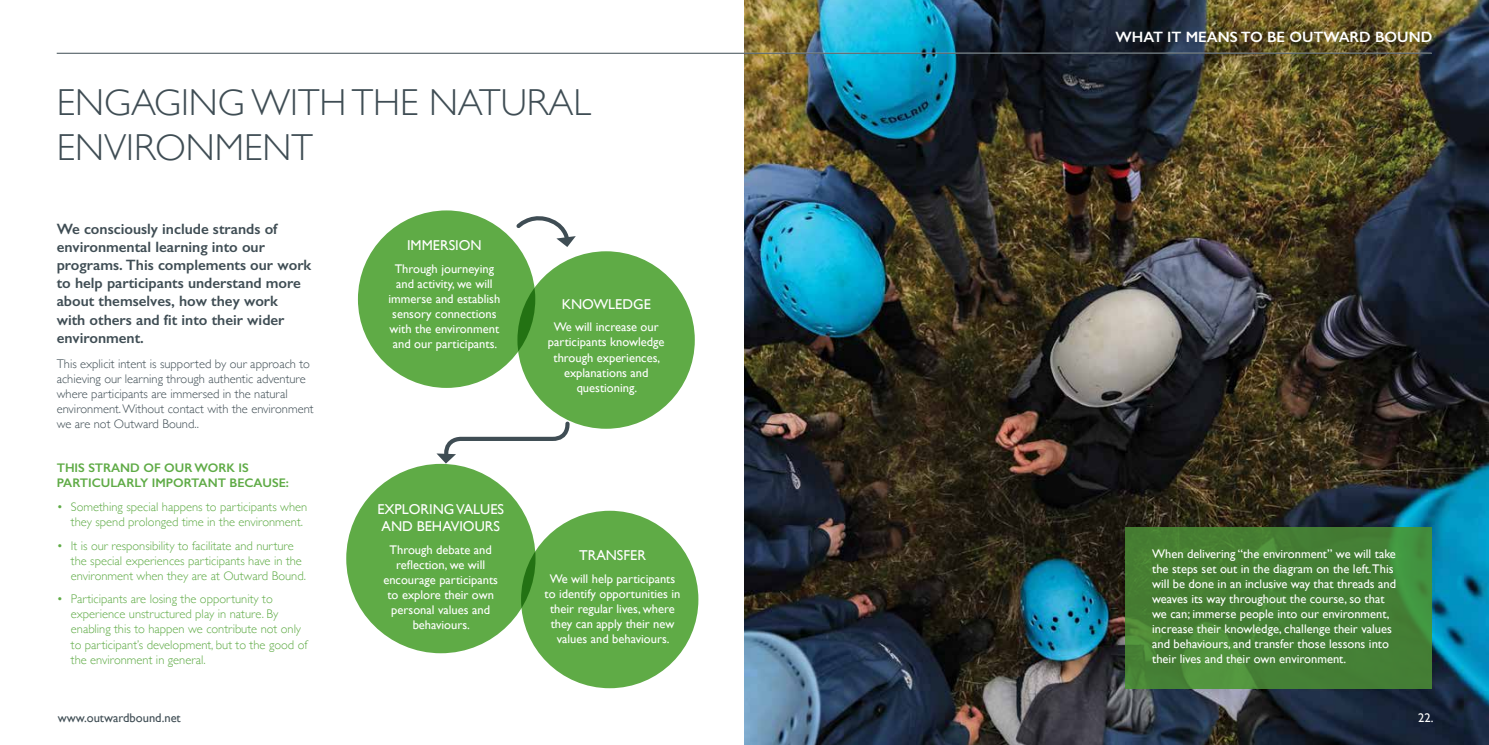
<style>
.page{position:relative;width:1489px;height:745px;background:#fff}
.page>*{position:absolute;margin:0;border:0;box-sizing:border-box;transform-origin:0 0}
.t1{font:300 37.5px/45px "Gill Sans";color:#3f4d54}
.t2{font:600 15px/18px "Gill Sans";color:#3f4d54}
.t3{font:600 15px "Gill Sans";color:#fff}
.t4{font:14.25px/17.1px "Gill Sans";color:#fff}
.t5{font:12.5px/15px "Gill Sans";color:#fff;text-align:center}
.t6{font:300 12.5px/15px "Gill Sans";color:#5fab46}
.t7{font:300 12.5px/15px "Gill Sans";color:#3f4d54}
.t8{font:600 12.5px/15px "Gill Sans";color:#5fab46}
.t9{font:12.5px "Gill Sans";color:#3f4d54}
</style>
<div class="page">
<img style="left:744px;top:0;width:744px;height:744px">
<svg style="left:1125px;top:527px;width:306px;height:160px;background:#468135"></svg>
<div style="left:358px;top:210px;width:177px;height:177px;background:#5fab46;border-radius:50%"></div>
<div style="left:517px;top:251px;width:177px;height:177px;background:#5fab46;border-radius:50%"></div>
<div style="left:346px;top:463px;width:189px;height:189px;background:#5fab46;border-radius:50%"></div>
<div style="left:521px;top:510px;width:177px;height:177px;background:#5fab46;border-radius:50%"></div>
<svg style="left:514px;top:216px;width:61px;height:31px"></svg>
<svg style="left:436px;top:419px;width:135px;height:44px"></svg>
<hr style="left:57px;top:53px;width:1374px;height:1px;background:#3f4d54">
<h1 class="t1" style="left:57px;top:78px;width:536px">ENGAGING WITH THE NATURAL<br>ENVIRONMENT</h1>
<p class="t2" style="left:57px;top:220px;width:256px">We consciously include strands of environmental learning into our programs. This complements our work to help participants understand more about themselves, how they work<br>with others and fit into their wider environment.</p>
<p class="t7" style="left:57px;top:356px;width:258px">This explicit intent is supported by our approach to achieving our learning through authentic adventure where participants are immersed in the natural environment. Without contact with the environment we are not Outward Bound..</p>
<p class="t8" style="left:57px;top:459px;width:234px">THIS STRAND OF OUR WORK IS<br>PARTICULARLY IMPORTANT BECAUSE:</p>
<p class="t6" style="left:71px;top:498px;width:238px;text-indent:-14px">• Something special happens to participants when they spend prolonged time in the environment.</p>
<p class="t6" style="left:71px;top:537px;width:237px;text-indent:-14px">• It is our responsibility to facilitate and nurture the special experiences participants have in the environment when they are at Outward Bound.</p>
<p class="t6" style="left:71px;top:591px;width:238px;text-indent:-14px">• Participants are losing the opportunity to experience unstructured play in nature. By enabling this to happen we contribute not only to participant’s development, but to the good of the environment in general.</p>
<p class="t9" style="left:58px;top:709px;width:124px">www.outwardbound.net</p>
<p class="t4" style="left:407px;top:237px;width:76px">IMMERSION</p>
<p class="t5" style="left:388px;top:261px;width:113px">Through journeying and activity, we will immerse and establish sensory connections with the environment and our participants.</p>
<p class="t4" style="left:561px;top:295px;width:91px">KNOWLEDGE</p>
<p class="t5" style="left:548px;top:319px;width:118px">We will increase our participants knowledge through experiences, explanations and questioning.</p>
<p class="t4" style="left:377px;top:500px;width:128px">EXPLORING VALUES<br>AND BEHAVIOURS</p>
<p class="t5" style="left:383px;top:541px;width:116px">Through debate and reflection, we will encourage participants to explore their own personal values and behaviours.</p>
<p class="t4" style="left:579px;top:546px;width:68px">TRANSFER</p>
<p class="t5" style="left:544px;top:570px;width:137px">We will help participants to identify opportunities in their regular lives, where they can apply their new values and behaviours.</p>
<p class="t3" style="left:1115px;top:28px;width:318px">WHAT IT MEANS TO BE OUTWARD BOUND</p>
<p class="t5" style="left:1152px;top:545px;width:245px;text-align:left">When delivering “the environment” we will take the steps set out in the diagram on the left.This will be done in an inclusive way that threads and weaves its way throughout the course, so that we can; immerse people into our environment, increase their knowledge, challenge their values and behaviours, and transfer those lessons into their lives and their own environment.</p>
<p class="t5" style="left:1418px;top:709px;width:17px">22.</p>
</div>
